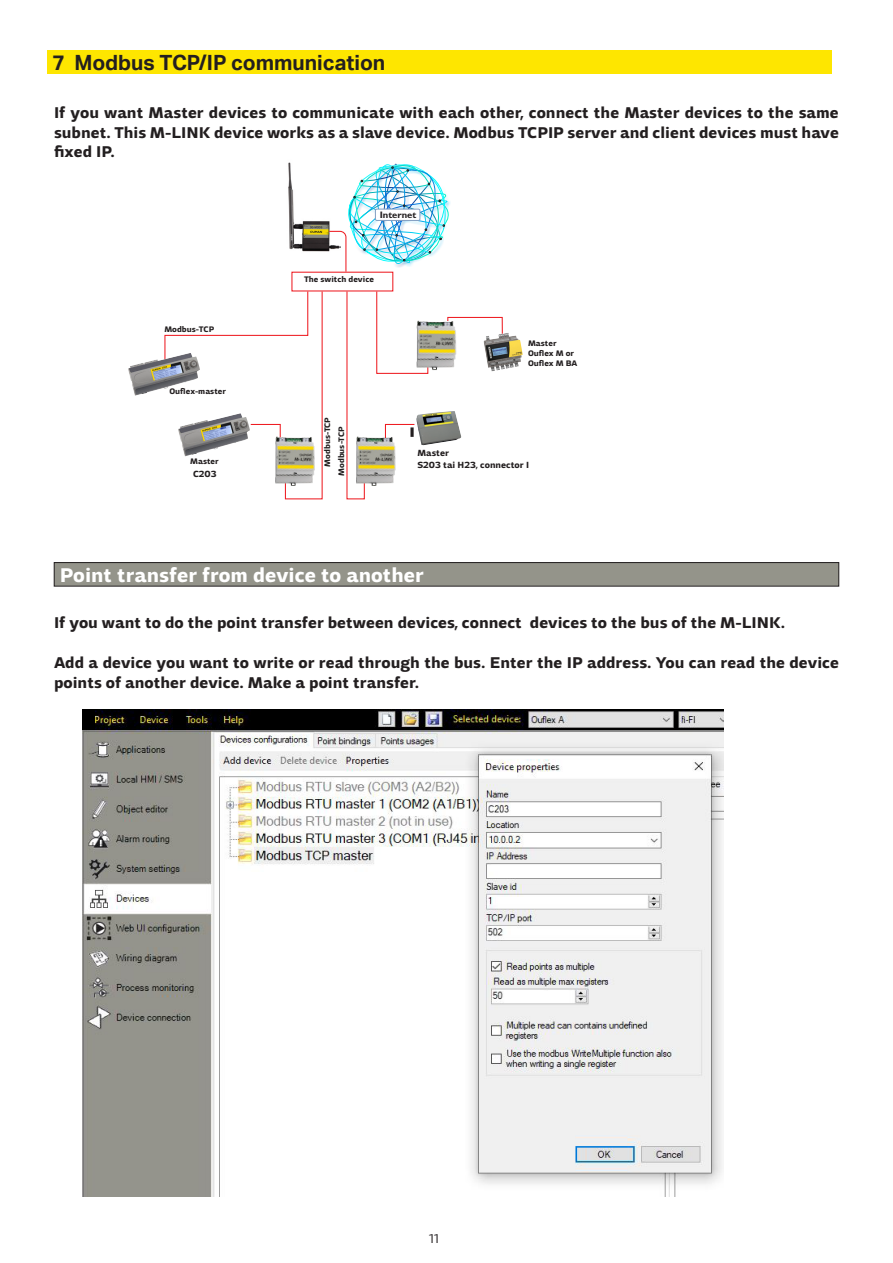
<style>
.page{position:relative;width:893px;height:1263px;background:#fff}
.page>*{position:absolute;margin:0;border:0;box-sizing:border-box;transform-origin:0 0}
.Väliotsikko_suomi{font:700 21px "Adria Grotesk";color:#fff}
.Väliotsikko_suomi-2{font:700 21px "Aktiv Grotesk";color:#231f20}
.Ingressi{font:700 16.5px/19.8px "Adria Grotesk";color:#231f20;text-align:justify}
.t1{font:300 13.5px "Adria Grotesk";color:#231f20}
.Väliotsikko_suomi-3{font:700 9.45px "Adria Grotesk";color:#231f20}
.t2{font:700 9.45px "Gill Sans";color:#231f20}
.Väliotsikko_suomi-4{font:700 8.55px "Adria Grotesk";color:#231f20}
</style>
<div class="page">
<svg style="left:346px;top:291px;width:19px;height:209px"></svg>
<svg style="left:376px;top:290px;width:53px;height:84px"></svg>
<img style="left:416px;top:411px;width:45px;height:34px">
<svg style="left:447px;top:316px;width:56px;height:17px"></svg>
<svg style="left:164px;top:290px;width:159px;height:210px"></svg>
<svg style="left:384px;top:423px;width:31px;height:13px"></svg>
<svg style="left:410px;top:427px;width:4px;height:10px"></svg>
<div style="left:54px;top:563px;width:785px;height:23px;background:#94948a"></div>
<div style="left:54px;top:562px;width:785px;height:24px;border:1px solid #231f20"></div>
<div style="left:47px;top:50px;width:784px;height:24px;background:#fee600"></div>
<img style="left:275px;top:436px;width:40px;height:50px">
<img style="left:356px;top:436px;width:40px;height:50px">
<img style="left:417px;top:321px;width:39px;height:49px">
<img style="left:174px;top:413px;width:78px;height:50px">
<img style="left:128px;top:353px;width:74px;height:49px">
<img style="left:484px;top:333px;width:39px;height:38px">
<img style="left:288px;top:162px;width:40px;height:90px">
<img style="left:328px;top:163px;width:123px;height:110px">
<img style="left:83px;top:709px;width:641px;height:488px">
<p class="Väliotsikko_suomi-2" style="left:53px;top:50px;width:334px">7 Modbus TCP/IP communication</p>
<p class="Ingressi" style="left:54px;top:103px;width:786px">If you want Master devices to communicate with each other, connect the Master devices to the same subnet. This M-LINK device works as a slave device. Modbus TCPIP server and client devices must have fixed IP.</p>
<p class="t2" style="left:380px;top:209px;width:38px">Internet</p>
<p class="Väliotsikko_suomi-4" style="left:164px;top:324px;width:51px">Modbus-TCP</p>
<p class="Väliotsikko_suomi-4" style="left:169px;top:386px;width:58px">Ouflex-master</p>
<p class="Väliotsikko_suomi-4" style="left:190px;top:456px;width:30px">Master</p>
<p class="Väliotsikko_suomi-3" style="left:193px;top:468px;width:25px">C203</p>
<p class="Väliotsikko_suomi-4" style="left:304px;top:274px;width:71px">The switch device</p>
<p class="Väliotsikko_suomi-4" style="left:322px;top:467px;width:51px;rotate:-90deg">Modbus-TCP</p>
<p class="Väliotsikko_suomi-4" style="left:336px;top:476px;width:51px;rotate:-90deg">Modbus-TCP</p>
<p class="Väliotsikko_suomi-4" style="left:528px;top:338px;width:30px">Master</p>
<p class="Väliotsikko_suomi-4" style="left:528px;top:348px;width:48px">Ouflex M or</p>
<p class="Väliotsikko_suomi-4" style="left:528px;top:358px;width:51px">Ouflex M BA</p>
<p class="Väliotsikko_suomi-3" style="left:417px;top:448px;width:33px">Master</p>
<p class="Väliotsikko_suomi-3" style="left:417px;top:459px;width:113px">S203 tai H23, connector I</p>
<p class="Väliotsikko_suomi" style="left:60px;top:563px;width:366px">Point transfer from device to another</p>
<p class="Ingressi" style="left:54px;top:613px;width:733px">If you want to do the point transfer between devices, connect devices to the bus of the M-LINK.</p>
<p class="Ingressi" style="left:54px;top:653px;width:786px">Add a device you want to write or read through the bus. Enter the IP address. You can read the device points of another device. Make a point transfer.</p>
<p class="t1" style="left:429px;top:1231px;width:12px">11</p>
</div>
